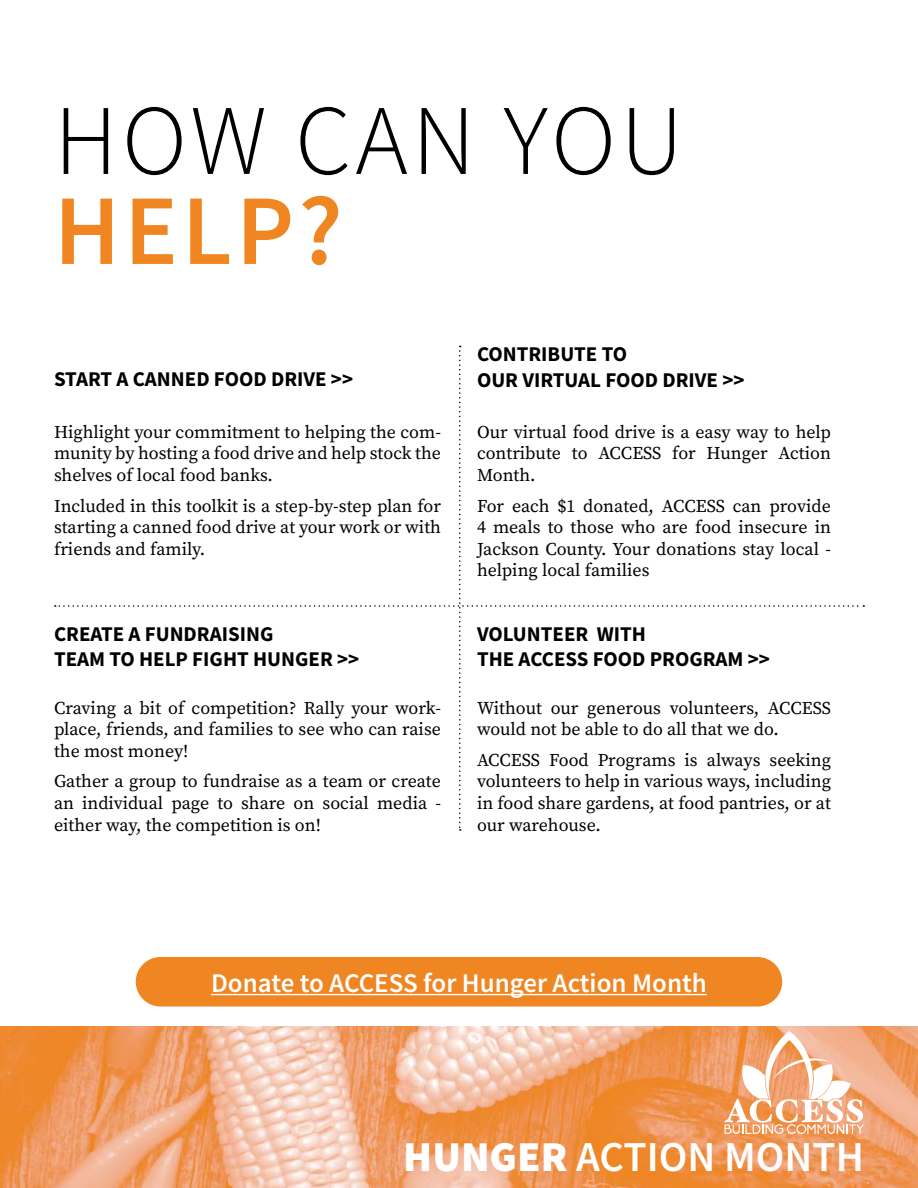
<style>
.page{position:relative;width:918px;height:1188px;background:#fff}
.page>*{position:absolute;margin:0;border:0;box-sizing:border-box;transform-origin:0 0}
.t1{font:300 99.9px/90px "Source Sans Pro";letter-spacing:.04em;color:#000}
.t2{font:600 42.6px "Source Sans Pro";color:#fff}
.t3{font:600 27px "Source Sans Pro";color:#fff}
.t4{font:700 21px/25.2px "Source Sans Pro";color:#000}
.t5{font:18px/21.6px "Source Serif Variable";color:#000;text-align:justify}
.s1{font-weight:600;color:#f08622}
.s2{font-weight:900}
</style>
<div class="page">
<img style="left:0;top:1026px;width:918px;height:162px">
<svg style="left:724px;top:1031px;width:140px;height:103px"></svg>
<div style="left:136px;top:957px;width:646px;height:49px;background:#f08622;border-radius:25px"></div>
<hr style="left:211px;top:994px;width:496px;height:1px;background:#fff">
<p class="t1" style="left:54px;top:96px;width:631px">HOW CAN YOU<br><span class="s1">HELP?</span></p>
<p class="t4" style="left:54px;top:366px;width:301px">START A CANNED FOOD DRIVE &gt;&gt;</p>
<p class="t5" style="left:54px;top:421px;width:389px">Highlight your commitment to helping the com&shy;munity by hosting a food drive and help stock the shelves of local food banks.</p>
<p class="t5" style="left:54px;top:495px;width:389px">Included in this toolkit is a step-by-step plan for starting a canned food drive at your work or with friends and family.</p>
<p class="t4" style="left:477px;top:342px;width:269px">CONTRIBUTE TO<br>OUR VIRTUAL FOOD DRIVE &gt;&gt;</p>
<p class="t5" style="left:477px;top:421px;width:356px">Our virtual food drive is a easy way to help contribute to ACCESS for Hunger Action Month.</p>
<p class="t5" style="left:477px;top:495px;width:356px">For each $1 donated, ACCESS can provide 4 meals to those who are food insecure in Jackson County. Your donations stay local - helping local families</p>
<p class="t4" style="left:54px;top:621px;width:307px">CREATE A FUNDRAISING<br>TEAM TO HELP FIGHT HUNGER &gt;&gt;</p>
<p class="t4" style="left:477px;top:621px;width:295px">VOLUNTEER WITH<br>THE ACCESS FOOD PROGRAM &gt;&gt;</p>
<p class="t5" style="left:54px;top:697px;width:389px">Craving a bit of competition? Rally your work&shy;place, friends, and families to see who can raise the most money!</p>
<p class="t5" style="left:54px;top:771px;width:389px">Gather a group to fundraise as a team or create an individual page to share on social media - either way, the competition is on!</p>
<p class="t5" style="left:477px;top:697px;width:356px">Without our generous volunteers, ACCESS would not be able to do all that we do.</p>
<p class="t5" style="left:477px;top:749px;width:356px">ACCESS Food Programs is always seeking volunteers to help in various ways, including in food share gardens, at food pantries, or at our warehouse.</p>
<p class="t3" style="left:211px;top:965px;width:497px">Donate to ACCESS for Hunger Action Month</p>
<h2 class="t2" style="left:403px;top:1128px;width:462px"><span class="s2">HUNGER</span> ACTION MONTH</h2>
</div>
